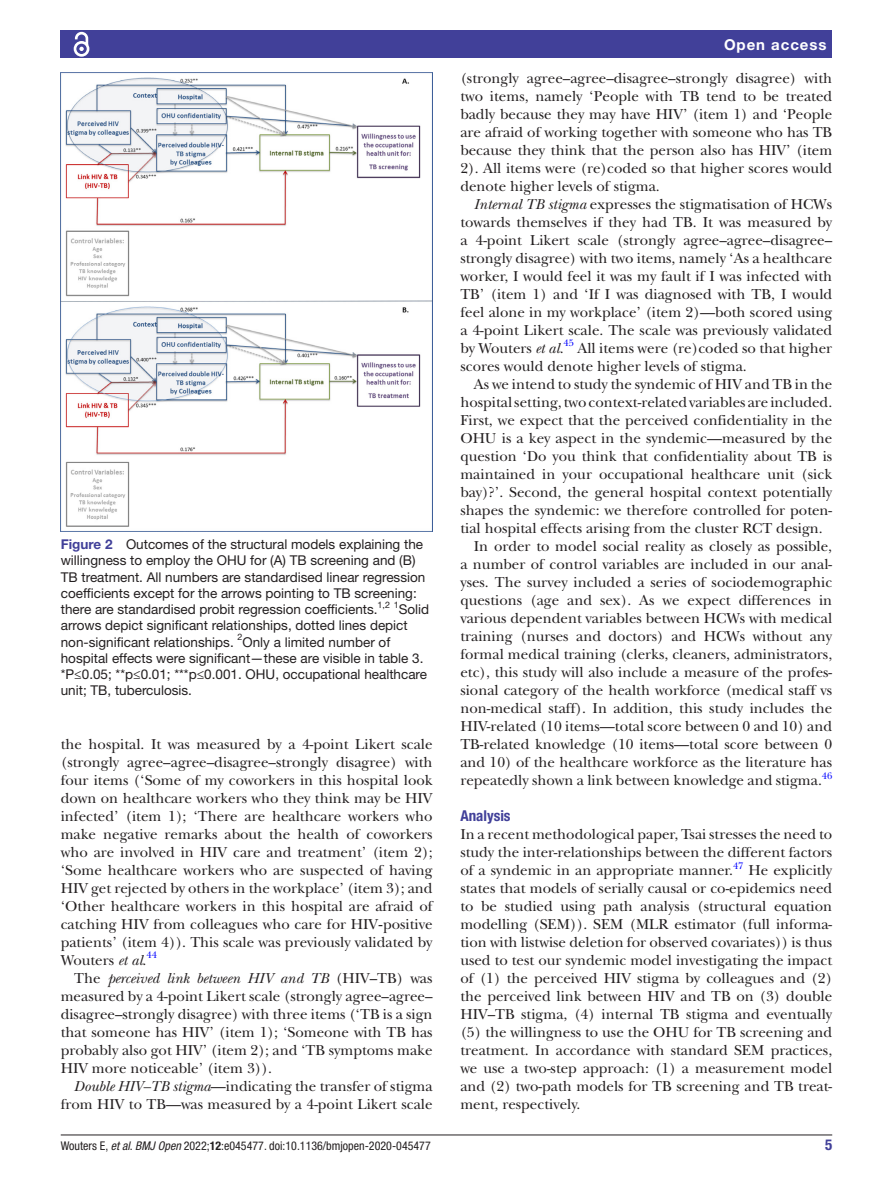
<style>
.page{position:relative;width:893px;height:1191px;background:#fff}
.page>*{position:absolute;margin:0;border:0;box-sizing:border-box;transform-origin:0 0}
.t1{font:15px/18px "New Baskerville";color:#231f20;text-align:justify}
.t2{font:700 15px "Helvetica Neue LT Std";letter-spacing:.065em;color:#fff}
.t3{font:700 condensed 15px "Helvetica Neue LT Std";color:#414099}
.t4{font:13.5px/16.2px "Helvetica Neue LT Std";color:#231f20}
.t5{font:condensed 12px "Helvetica Neue LT Std";color:#231f20}
.t6{font:9.9px "New Baskerville";color:#00f}
.s1{font-weight:700;color:#414099}
.s2{font-family:"Times New Roman"}
.s3{font-style:italic}
.s4{font-weight:700}
</style>
<div class="page">
<hr style="left:61px;top:1134px;width:771px;height:1px;background:#231f20">
<div style="left:61px;top:31px;width:771px;height:27px;background:#414099"></div>
<svg style="left:73px;top:31px;width:17px;height:26px"></svg>
<img style="left:61px;top:73px;width:372px;height:458px">
<p class="t4" style="left:61px;top:536px;width:370px"><span class="s1">Figure 2</span> Outcomes of the structural models explaining the willingness to employ the OHU for (A) TB screening and (B)<br>TB treatment. All numbers are standardised linear regression coefficients except for the arrows pointing to TB screening: there are standardised probit regression coefficients.<sup>1,2</sup> <sup>1</sup>Solid arrows depict significant relationships, dotted lines depict non-significant relationships. <sup>2</sup>Only a limited number of hospital effects were significant—these are visible in table 3. *P≤0.05; **p≤0.01; ***p≤0.001. OHU, occupational healthcare unit; TB, tuberculosis.</p>
<p class="t1" style="left:61px;top:735px;width:373px">the hospital. It was measured by a 4-point Likert scale (strongly agree–agree–disagree–strongly disagree) with four items (‘Some of my coworkers in this hospital look down on healthcare workers who they think may be HIV infected’ (item 1); ‘There are healthcare workers who make negative remarks about the health of coworkers who are involved in HIV care and treatment’ (item 2); ‘Some healthcare workers who are suspected of having HIV get rejected by others in the workplace’ (item 3); and ‘Other healthcare workers in this hospital are afraid of catching HIV from colleagues who care for HIV<span class="s2">‐</span>positive patients’ (item 4)). This scale was previously validated by Wouters <span class="s3">et al</span>.</p>
<p class="t6" style="left:147px;top:949px;width:12px">44</p>
<p class="t1" style="left:61px;top:969px;width:373px;text-indent:14px">The <span class="s3">perceived link between HIV and TB</span> (HIV–TB) was measured by a 4-point Likert scale (strongly agree–agree– disagree–strongly disagree) with three items (‘TB is a sign that someone has HIV’ (item 1); ‘Someone with TB has probably also got HIV’ (item 2); and ‘TB symptoms make HIV more noticeable’ (item 3)).</p>
<p class="t1" style="left:61px;top:1077px;width:373px;text-align:right"><span class="s3">Double HIV–TB stigma</span>—indicating the transfer of stigma from HIV to TB—was measured by a 4-point Likert scale</p>
<p class="t2" style="left:724px;top:35px;width:104px">Open access</p>
<p class="t1" style="left:460px;top:69px;width:373px">(strongly agree–agree–disagree–strongly disagree) with two items, namely ‘People with TB tend to be treated badly because they may have HIV’ (item 1) and ‘People are afraid of working together with someone who has TB because they think that the person also has HIV’ (item 2). All items were (re)coded so that higher scores would denote higher levels of stigma.</p>
<p class="t1" style="left:460px;top:195px;width:373px;text-indent:14px"><span class="s3">Internal TB stigma</span> expresses the stigmatisation of HCWs towards themselves if they had TB. It was measured by a 4-point Likert scale (strongly agree–agree–disagree– strongly disagree) with two items, namely ‘As a healthcare worker, I would feel it was my fault if I was infected with TB’ (item 1) and ‘If I was diagnosed with TB, I would feel alone in my workplace’ (item 2)—both scored using a 4-point Likert scale. The scale was previously validated by Wouters <span class="s3">et al</span>.</p>
<p class="t6" style="left:564px;top:337px;width:12px">45</p>
<p class="t1" style="left:460px;top:339px;width:373px;text-indent:117px">All items were (re)coded so that higher scores would denote higher levels of stigma.</p>
<p class="t1" style="left:474px;top:375px;width:360px">As we intend to study the syndemic of HIV and TB in the</p>
<p class="t1" style="left:460px;top:393px;width:373px">hospital setting, two context-related variables are included.</p>
<p class="t1" style="left:460px;top:411px;width:373px">First, we expect that the perceived confidentiality in the</p>
<p class="t1" style="left:460px;top:429px;width:373px">OHU is a key aspect in the syndemic—measured by the</p>
<p class="t1" style="left:460px;top:447px;width:373px">question ‘Do you think that confidentiality about TB is</p>
<p class="t1" style="left:460px;top:465px;width:373px">maintained in your occupational healthcare unit (sick</p>
<p class="t1" style="left:460px;top:483px;width:373px">bay)?’. Second, the general hospital context potentially</p>
<p class="t1" style="left:460px;top:501px;width:373px">shapes the syndemic: we therefore controlled for poten-</p>
<p class="t1" style="left:460px;top:519px;width:364px">tial hospital effects arising from the cluster RCT design.</p>
<p class="t1" style="left:474px;top:537px;width:360px">In order to model social reality as closely as possible,</p>
<p class="t1" style="left:460px;top:555px;width:373px">a number of control variables are included in our anal-</p>
<p class="t1" style="left:460px;top:573px;width:373px">yses. The survey included a series of sociodemographic</p>
<p class="t1" style="left:460px;top:591px;width:373px">questions (age and sex). As we expect differences in</p>
<p class="t1" style="left:460px;top:609px;width:373px">various dependent variables between HCWs with medical</p>
<p class="t1" style="left:460px;top:627px;width:373px">training (nurses and doctors) and HCWs without any</p>
<p class="t1" style="left:460px;top:645px;width:373px">formal medical training (clerks, cleaners, administrators,</p>
<p class="t1" style="left:460px;top:663px;width:373px">etc), this study will also include a measure of the profes-</p>
<p class="t1" style="left:460px;top:681px;width:373px">sional category of the health workforce (medical staff vs</p>
<p class="t1" style="left:460px;top:699px;width:373px">non-medical staff). In addition, this study includes the</p>
<p class="t1" style="left:460px;top:717px;width:373px">HIV-related (10 items—total score between 0 and 10) and</p>
<p class="t1" style="left:460px;top:735px;width:373px">TB-related knowledge (10 items—total score between 0</p>
<p class="t1" style="left:460px;top:753px;width:373px">and 10) of the healthcare workforce as the literature has</p>
<p class="t1" style="left:460px;top:771px;width:363px">repeatedly shown a link between knowledge and stigma.</p>
<p class="t6" style="left:822px;top:769px;width:12px">46</p>
<p class="t3" style="left:460px;top:807px;width:52px">Analysis</p>
<p class="t1" style="left:460px;top:825px;width:373px">In a recent methodological paper, Tsai stresses the need to study the inter-relationships between the different factors of a syndemic in an appropriate manner.</p>
<p class="t6" style="left:733px;top:859px;width:12px">47</p>
<p class="t1" style="left:460px;top:861px;width:373px;text-indent:288px">He explicitly states that models of serially causal or co-epidemics need to be studied using path analysis (structural equation modelling (SEM)). SEM (MLR estimator (full informa&shy;tion with listwise deletion for observed covariates)) is thus used to test our syndemic model investigating the impact of (1) the perceived HIV stigma by colleagues and (2) the perceived link between HIV and TB on (3) double HIV–TB stigma, (4) internal TB stigma and eventually (5) the willingness to use the OHU for TB screening and treatment. In accordance with standard SEM practices, we use a two-step approach: (1) a measurement model and (2) two-path models for TB screening and TB treat&shy;ment, respectively.</p>
<p class="t5" style="left:61px;top:1138px;width:372px">Wouters E, <span class="s3">et al</span>. <span class="s3">BMJ Open</span> 2022;<span class="s4">12</span>:e045477. doi:10.1136/bmjopen-2020-045477</p>
<p class="t3" style="left:825px;top:1135px;width:9px">5</p>
</div>
